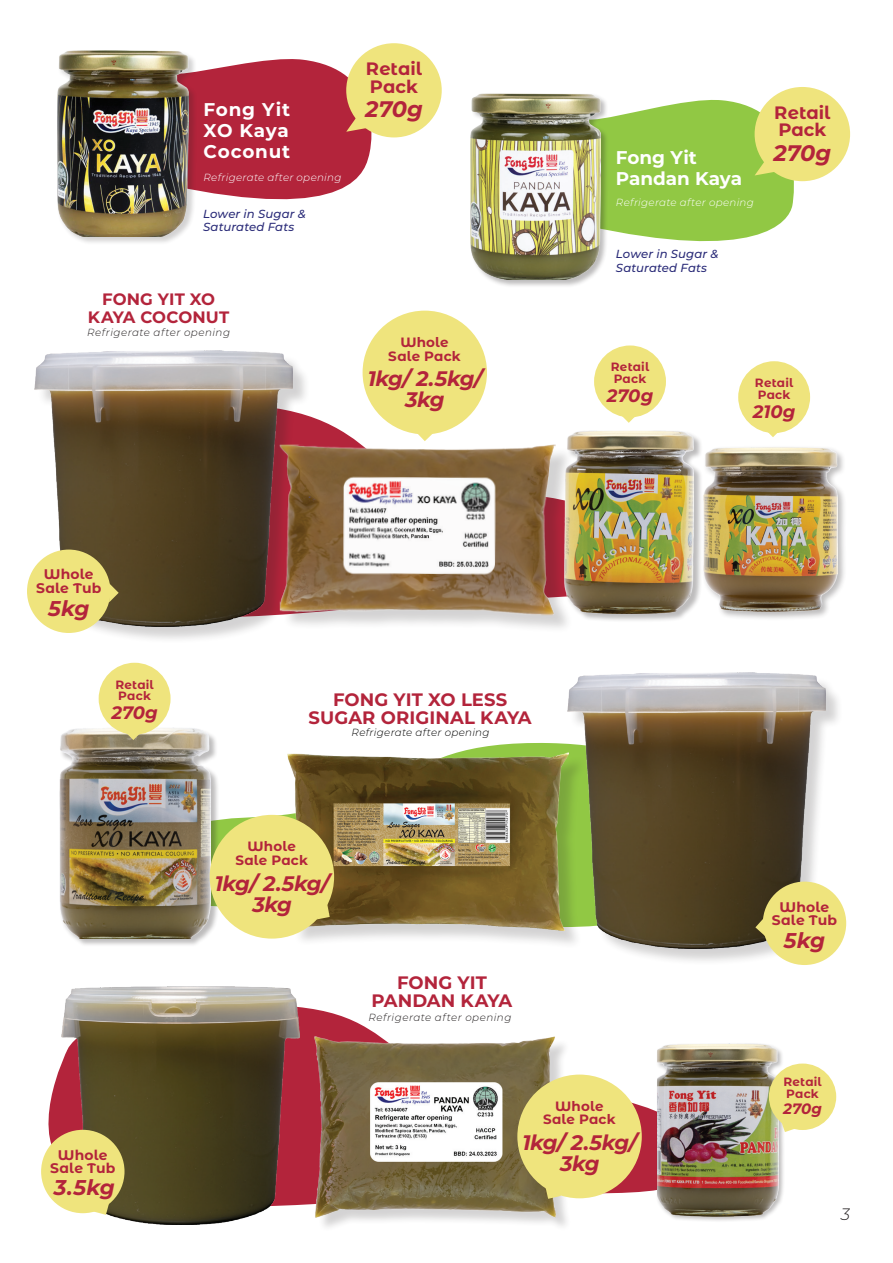
<style>
.page{position:relative;width:893px;height:1263px;background:#fff}
.page>*{position:absolute;margin:0;border:0;box-sizing:border-box;transform-origin:0 0}
.t1{font:italic 700 22.5px "Montserrat";letter-spacing:.005em;color:#b3243b}
.t2{font:italic 700 21.3px "Montserrat";letter-spacing:-.005em;color:#b3243b}
.t3{font:italic 700 21px/21px "Montserrat";letter-spacing:-.03em;color:#b3243b;text-align:center}
.t4{font:700 18.45px/21px "Montserrat";letter-spacing:.035em;color:#fff;text-align:justify}
.t5{font:700 18.45px/21px "Montserrat";color:#fff}
.t6{font:700 18px/18px "Montserrat";letter-spacing:.005em;color:#b3243b;text-align:center}
.t7{font:italic 700 18px "Montserrat";letter-spacing:.005em;color:#b3243b}
.t8{font:700 16.5px/18px "Montserrat";letter-spacing:.01em;color:#b3243b;text-align:center}
.t9{font:italic 300 16.5px "Montserrat";color:#231f20}
.t10{font:italic 700 15px "Montserrat";color:#b3243b}
.t11{font:700 13.95px/13.4px "Montserrat";letter-spacing:.015em;color:#b3243b;text-align:center}
.t12{font:700 13.5px/13.4px "Montserrat";letter-spacing:.015em;color:#b3243b;text-align:center}
.t13{font:700 12px/11.6px "Montserrat";letter-spacing:.015em;color:#b3243b}
.t14{font:italic 500 11.7px/13.5px "Montserrat";letter-spacing:.01em;color:#2a2b78}
.t15{font:italic 300 10.35px "Montserrat";letter-spacing:.05em;color:#231f20}
.t16{font:italic 300 10.35px "Montserrat";letter-spacing:.03em;color:#fff}
.t17{font:italic 300 10.35px "Montserrat";letter-spacing:.03em;color:#000}
</style>
<div class="page">
<svg style="left:219px;top:743px;width:348px;height:191px"></svg>
<svg style="left:311px;top:403px;width:336px;height:39px"></svg>
<div style="left:738px;top:361px;width:72px;height:72px;background:#efe47d;border-radius:50%"></div>
<svg style="left:766px;top:432px;width:15px;height:5px"></svg>
<div style="left:594px;top:345px;width:72px;height:72px;background:#efe47d;border-radius:50%"></div>
<svg style="left:621px;top:416px;width:16px;height:7px"></svg>
<svg style="left:415px;top:433px;width:19px;height:8px"></svg>
<div style="left:363px;top:311px;width:124px;height:123px;background:#efe47d;border-radius:50%"></div>
<div style="left:564px;top:430px;width:139px;height:193px;background:#231f20;opacity:.3"></div>
<img style="left:564px;top:430px;width:130px;height:184px">
<div style="left:701px;top:446px;width:146px;height:175px;background:#231f20;opacity:.3"></div>
<img style="left:703px;top:447px;width:135px;height:165px">
<div style="left:283px;top:447px;width:291px;height:187px;background:#231f20;opacity:.2"></div>
<img style="left:311px;top:442px;width:246px;height:175px">
<div style="left:37px;top:353px;width:274px;height:292px;background:#231f20;opacity:.2"></div>
<img style="left:35px;top:350px;width:258px;height:276px">
<div style="left:570px;top:675px;width:273px;height:292px;background:#231f20;opacity:.2"></div>
<img style="left:567px;top:672px;width:258px;height:276px">
<div style="left:27px;top:549px;width:83px;height:84px;background:#efe47d;border-radius:50%"></div>
<svg style="left:109px;top:583px;width:10px;height:19px"></svg>
<div style="left:763px;top:881px;width:83px;height:84px;background:#efe47d;border-radius:50%"></div>
<svg style="left:755px;top:917px;width:10px;height:19px"></svg>
<svg style="left:609px;top:97px;width:196px;height:145px;background:#a0cf5e"></svg>
<div style="left:755px;top:87px;width:95px;height:94px;background:#efe47d;border-radius:50%"></div>
<div style="left:470px;top:93px;width:139px;height:195px;background:#231f20;opacity:.3"></div>
<img style="left:471px;top:93px;width:129px;height:186px">
<div style="left:57px;top:50px;width:141px;height:196px;background:#231f20;opacity:.2"></div>
<img style="left:57px;top:51px;width:132px;height:186px">
<div style="left:59px;top:728px;width:160px;height:219px;background:#231f20;opacity:.3"></div>
<img style="left:60px;top:728px;width:151px;height:210px">
<div style="left:291px;top:755px;width:296px;height:195px;background:#231f20;opacity:.2"></div>
<img style="left:288px;top:752px;width:281px;height:178px">
<svg style="left:317px;top:904px;width:13px;height:15px"></svg>
<div style="left:210px;top:815px;width:124px;height:123px;background:#efe47d;border-radius:50%"></div>
<svg style="left:41px;top:1007px;width:616px;height:200px"></svg>
<img style="left:61px;top:987px;width:239px;height:237px">
<div style="left:317px;top:1039px;width:254px;height:194px;background:#231f20;opacity:.2"></div>
<img style="left:315px;top:1036px;width:240px;height:181px">
<div style="left:657px;top:1042px;width:128px;height:181px;background:#231f20;opacity:.3"></div>
<img style="left:658px;top:1043px;width:120px;height:173px">
<div style="left:769px;top:1063px;width:67px;height:67px;background:#efe47d;border-radius:50%"></div>
<svg style="left:781px;top:1122px;width:13px;height:10px"></svg>
<div style="left:41px;top:1130px;width:84px;height:83px;background:#efe47d;border-radius:50%"></div>
<svg style="left:93px;top:1204px;width:16px;height:11px"></svg>
<svg style="left:545px;top:1188px;width:16px;height:11px"></svg>
<div style="left:517px;top:1074px;width:125px;height:124px;background:#efe47d;border-radius:50%"></div>
<img style="left:134px;top:55px;width:247px;height:170px">
<div style="left:346px;top:43px;width:96px;height:94px;background:#efe47d;border-radius:50%"></div>
<div style="left:99px;top:663px;width:72px;height:72px;background:#efe47d;border-radius:50%"></div>
<svg style="left:125px;top:733px;width:17px;height:7px"></svg>
<p class="t4" style="left:204px;top:98px;width:88px">Fong Yit XO Kaya Coconut</p>
<p class="t16" style="left:203px;top:170px;width:139px">Refrigerate after opening</p>
<p class="t14" style="left:203px;top:206px;width:104px">Lower in Sugar &amp;<br>Saturated Fats</p>
<p class="t6" style="left:366px;top:60px;width:58px;line-height:17.2px;text-align:left">Retail<br>Pack</p>
<p class="t1" style="left:365px;top:93px;width:59px">270g</p>
<p class="t8" style="left:88px;top:289px;width:143px">FONG YIT XO<br>KAYA COCONUT</p>
<p class="t15" style="left:87px;top:325px;width:144px">Refrigerate after opening</p>
<p class="t12" style="left:388px;top:335px;width:74px">Whole<br>Sale Pack</p>
<p class="t3" style="left:368px;top:367px;width:116px">1kg/ 2.5kg/<br>3kg</p>
<p class="t11" style="left:36px;top:567px;width:67px">Whole<br>Sale Tub</p>
<p class="t2" style="left:48px;top:593px;width:43px">5kg</p>
<p class="t13" style="left:115px;top:678px;width:40px">Retail<br>Pack</p>
<p class="t7" style="left:111px;top:700px;width:48px">270g</p>
<p class="t6" style="left:309px;top:689px;width:225px">FONG YIT XO LESS<br>SUGAR ORIGINAL KAYA</p>
<p class="t17" style="left:352px;top:725px;width:139px">Refrigerate after opening</p>
<p class="t12" style="left:235px;top:839px;width:74px">Whole<br>Sale Pack</p>
<p class="t3" style="left:215px;top:872px;width:116px">1kg/ 2.5kg/<br>3kg</p>
<p class="t6" style="left:372px;top:973px;width:142px">FONG YIT<br>PANDAN KAYA</p>
<p class="t15" style="left:368px;top:1011px;width:144px">Refrigerate after opening</p>
<p class="t5" style="left:616px;top:146px;width:128px">Fong Yit<br>Pandan Kaya</p>
<p class="t16" style="left:616px;top:195px;width:139px">Refrigerate after opening</p>
<p class="t14" style="left:616px;top:247px;width:104px">Lower in Sugar &amp;<br>Saturated Fats</p>
<p class="t6" style="left:774px;top:103px;width:58px;line-height:17.2px;text-align:left">Retail<br>Pack</p>
<p class="t1" style="left:773px;top:136px;width:59px">270g</p>
<p class="t13" style="left:611px;top:361px;width:40px">Retail<br>Pack</p>
<p class="t7" style="left:607px;top:383px;width:48px">270g</p>
<p class="t13" style="left:755px;top:376px;width:40px">Retail<br>Pack</p>
<p class="t7" style="left:753px;top:399px;width:44px">210g</p>
<p class="t11" style="left:772px;top:899px;width:67px">Whole<br>Sale Tub</p>
<p class="t2" style="left:784px;top:925px;width:43px">5kg</p>
<p class="t11" style="left:50px;top:1147px;width:67px">Whole<br>Sale Tub</p>
<p class="t2" style="left:54px;top:1171px;width:62px">3.5kg</p>
<p class="t12" style="left:543px;top:1099px;width:74px">Whole<br>Sale Pack</p>
<p class="t3" style="left:522px;top:1131px;width:116px">1kg/ 2.5kg/<br>3kg</p>
<p class="t13" style="left:783px;top:1076px;width:40px">Retail<br>Pack</p>
<p class="t10" style="left:783px;top:1098px;width:41px">270g</p>
<p class="t9" style="left:841px;top:1203px;width:11px">3</p>
</div>
